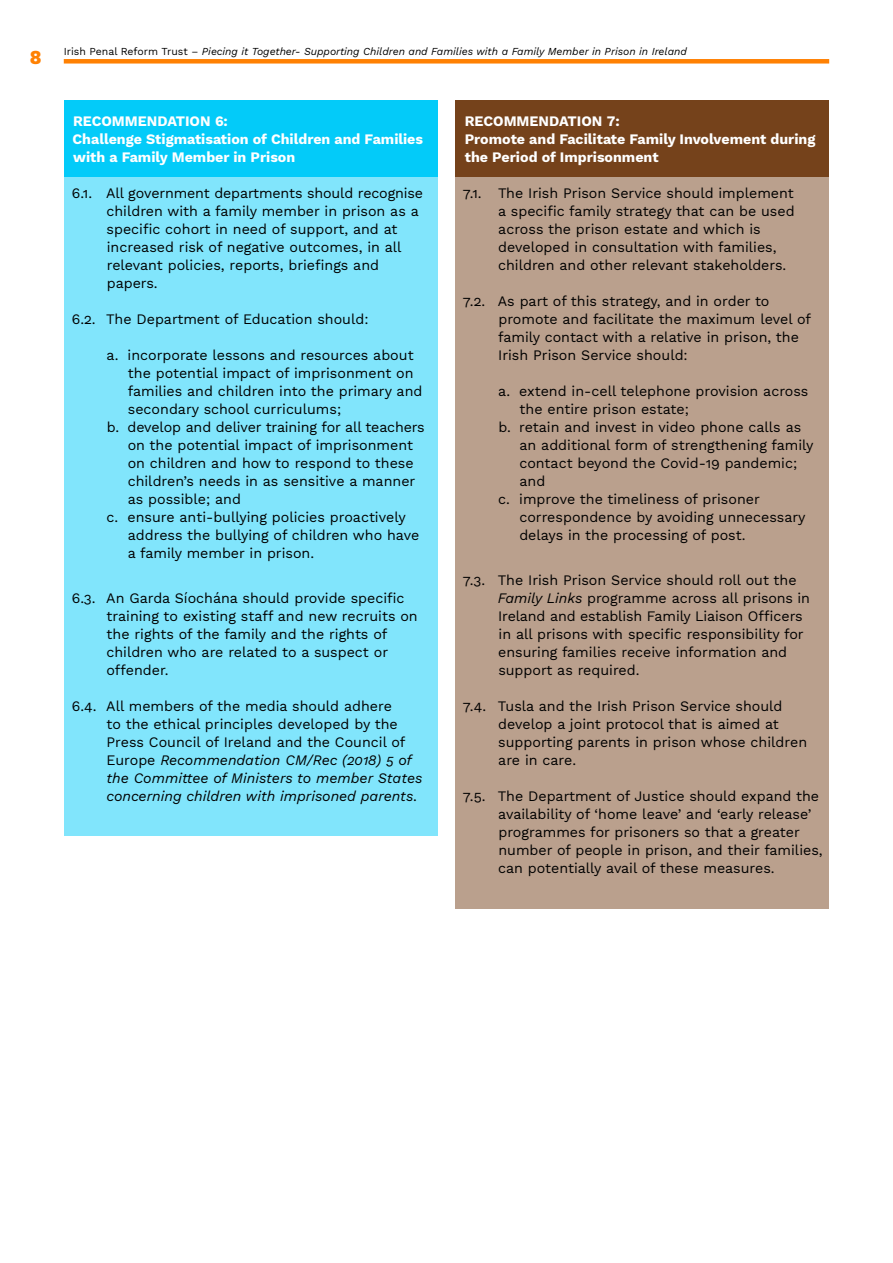
<style>
.page{position:relative;width:893px;height:1263px;background:#fff}
.page>*{position:absolute;margin:0;border:0;box-sizing:border-box;transform-origin:0 0}
.t1{font:800 19.5px "Work Sans";color:#ff8103}
.t2{font:14.25px/18px "Work Sans";color:#000}
.t3{font:700 14.25px/18px "Work Sans";color:#fff}
.t4{font:italic 10.5px "Work Sans";color:#000}
.s1{font-style:normal}
.s2{font-style:italic}
</style>
<div class="page">
<div style="left:64px;top:59px;width:765px;height:5px;background:#ff8103"></div>
<div style="left:455px;top:100px;width:374px;height:76px;background:#75421b"></div>
<div style="left:455px;top:178px;width:374px;height:731px;background:#baa08d"></div>
<div style="left:64px;top:100px;width:373px;height:76px;background:#03cbf9"></div>
<div style="left:64px;top:178px;width:373px;height:658px;background:#81e5fc"></div>
<h1 class="t1" style="left:30px;top:42px;width:13px">8</h1>
<p class="t4" style="left:64px;top:43px;width:625px"><span class="s1">Irish Penal Reform Trust –</span> Piecing it Together- Supporting Children and Families with a Family Member in Prison in Ireland</p>
<p class="t3" style="left:73px;top:112px;width:352px">RECOMMENDATION 6:<br>Challenge Stigmatisation of Children and Families with a Family Member in Prison</p>
<p class="t2" style="left:106px;top:184px;width:318px;text-indent:-34px">6.1. All government departments should recognise children with a family member in prison as a specific cohort in need of support, and at increased risk of negative outcomes, in all relevant policies, reports, briefings and papers.</p>
<p class="t2" style="left:72px;top:310px;width:298px">6.2. The Department of Education should:</p>
<p class="t2" style="left:107px;top:346px;width:308px">a. incorporate lessons and resources about</p>
<p class="t2" style="left:128px;top:364px;width:287px">the potential impact of imprisonment on</p>
<p class="t2" style="left:128px;top:382px;width:296px">families and children into the primary and</p>
<p class="t2" style="left:128px;top:400px;width:215px">secondary school curriculums;</p>
<p class="t2" style="left:107px;top:418px;width:320px">b. develop and deliver training for all teachers</p>
<p class="t2" style="left:128px;top:436px;width:287px">on the potential impact of imprisonment</p>
<p class="t2" style="left:128px;top:454px;width:287px">on children and how to respond to these</p>
<p class="t2" style="left:128px;top:472px;width:289px">children’s needs in as sensitive a manner</p>
<p class="t2" style="left:128px;top:490px;width:115px">as possible; and</p>
<p class="t2" style="left:106px;top:508px;width:301px">c. ensure anti-bullying policies proactively</p>
<p class="t2" style="left:128px;top:526px;width:293px">address the bullying of children who have</p>
<p class="t2" style="left:128px;top:544px;width:188px">a family member in prison.</p>
<p class="t2" style="left:106px;top:589px;width:313px;text-indent:-34px">6.3. An Garda Síochána should provide specific training to existing staff and new recruits on the rights of the family and the rights of children who are related to a suspect or offender.</p>
<p class="t2" style="left:106px;top:696px;width:318px;text-indent:-34px">6.4. All members of the media should adhere<br>to the ethical principles developed by the Press Council of Ireland and the Council of Europe <span class="s2">Recommendation CM/Rec (2018) 5 of the Committee of Ministers to member States concerning children with imprisoned parents</span>.</p>
<p class="t3" style="left:465px;top:111px;width:352px">RECOMMENDATION 7:<br>Promote and Facilitate Family Involvement during the Period of Imprisonment</p>
<p class="t2" style="left:498px;top:183px;width:298px;text-indent:-35px">7.1. The Irish Prison Service should implement a specific family strategy that can be used across the prison estate and which is developed in consultation with families, children and other relevant stakeholders.</p>
<p class="t2" style="left:498px;top:291px;width:314px;text-indent:-35px">7.2. As part of this strategy, and in order to promote and facilitate the maximum level of family contact with a relative in prison, the Irish Prison Service should:</p>
<p class="t2" style="left:498px;top:381px;width:312px">a. extend in-cell telephone provision across</p>
<p class="t2" style="left:520px;top:399px;width:171px">the entire prison estate;</p>
<p class="t2" style="left:498px;top:417px;width:304px">b. retain and invest in video phone calls as</p>
<p class="t2" style="left:520px;top:435px;width:295px">an additional form of strengthening family</p>
<p class="t2" style="left:519px;top:453px;width:279px">contact beyond the Covid-19 pandemic;</p>
<p class="t2" style="left:520px;top:471px;width:27px">and</p>
<p class="t2" style="left:498px;top:489px;width:263px">c. improve the timeliness of prisoner</p>
<p class="t2" style="left:519px;top:507px;width:288px">correspondence by avoiding unnecessary</p>
<p class="t2" style="left:519px;top:525px;width:228px">delays in the processing of post.</p>
<p class="t2" style="left:498px;top:570px;width:314px;text-indent:-35px">7.3. The Irish Prison Service should roll out the <span class="s2">Family Links</span> programme across all prisons in Ireland and establish Family Liaison Officers in all prisons with specific responsibility for ensuring families receive information and support as required.</p>
<p class="t2" style="left:498px;top:696px;width:311px;text-indent:-35px">7.4. Tusla and the Irish Prison Service should develop a joint protocol that is aimed at supporting parents in prison whose children are in care.</p>
<p class="t2" style="left:498px;top:786px;width:326px;text-indent:-35px">7.5. The Department of Justice should expand the availability of ‘home leave’ and ‘early release’ programmes for prisoners so that a greater number of people in prison, and their families, can potentially avail of these measures.</p>
</div>
